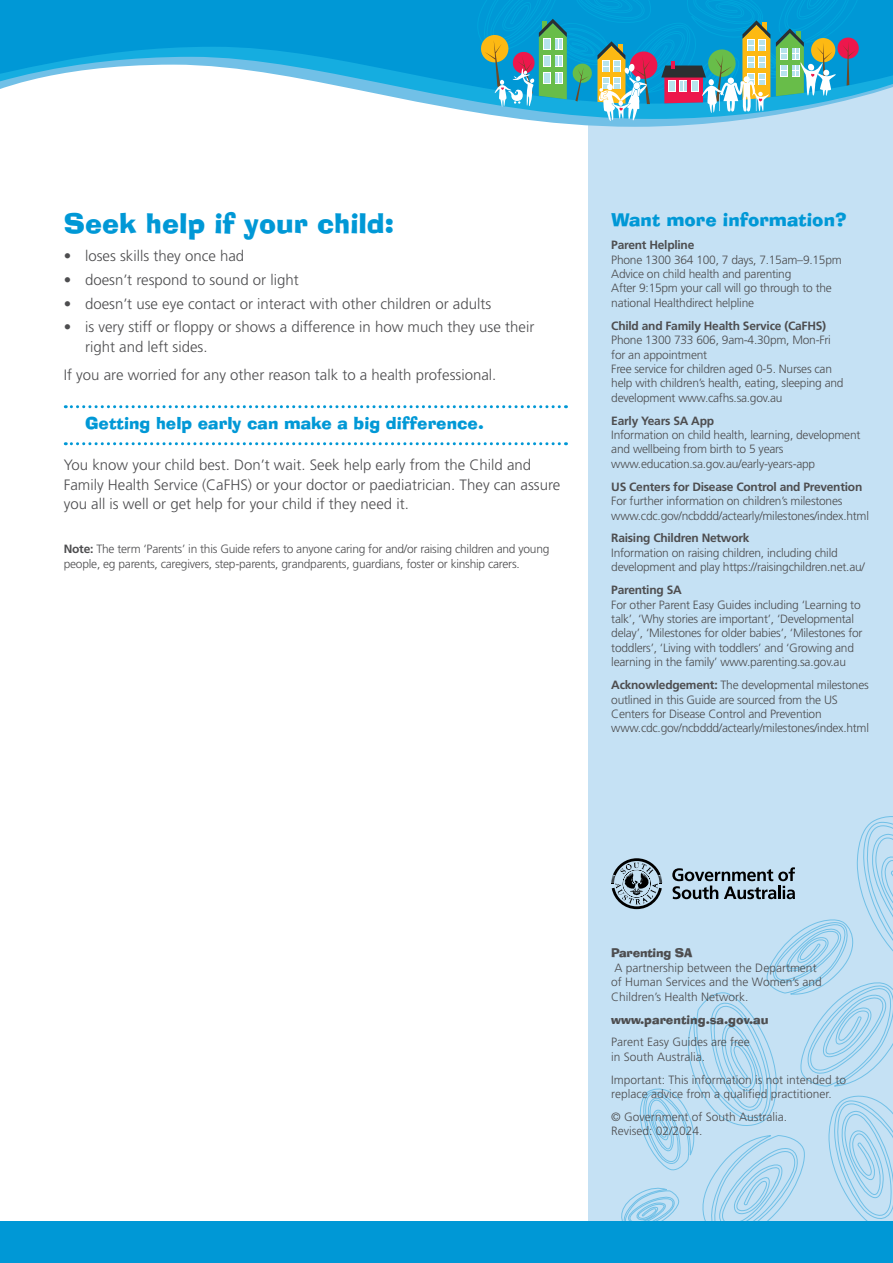
<style>
.page{position:relative;width:893px;height:1263px;background:#fff}
.page>*{position:absolute;margin:0;border:0;box-sizing:border-box;transform-origin:0 0}
.t1{font:27px "Ad Lib BT";color:#0098d6}
.t2{font:18px "Ad Lib BT";color:#0098d6}
.t3{font:16.5px "Ad Lib BT";color:#0098d6}
.t4{font:300 15px/19.5px "Frutiger LT Std";color:#4d4d4f}
.t5{font:300 12px/14.4px "Frutiger";letter-spacing:-.02em;color:#4d4d4f}
.t6{font:300 12px/14.4px "Frutiger";color:#4d4d4f}
.t7{font:700 12px "Frutiger";letter-spacing:-.02em;color:#4d4d4f}
.t8{font:12px "Ad Lib BT";color:#4d4d4f}
.t9{font:12px "Ad Lib BT";letter-spacing:-.02em;color:#4d4d4f}
.s1{font-weight:700}
</style>
<div class="page">
<div style="left:588px;top:63px;width:305px;height:1200px;background:#c5e1f4"></div>
<svg style="left:617px;top:816px;width:276px;height:406px"></svg>
<svg style="left:672px;top:867px;width:123px;height:32px"></svg>
<svg style="left:611px;top:858px;width:51px;height:51px"></svg>
<svg style="left:65px;top:405px;width:501px;height:3px"></svg>
<svg style="left:65px;top:442px;width:501px;height:3px"></svg>
<svg style="left:538px;top:121px;width:193px;height:6px"></svg>
<svg style="left:0;top:0;width:893px;height:104px;fill:#0098d6"></svg>
<svg style="left:466px;top:0;width:406px;height:121px;background:#47a6bd"></svg>
<div style="left:0;top:1222px;width:893px;height:41px;background:#0098d6"></div>
<h1 class="t1" style="left:64px;top:206px;width:332px">Seek help if your child:</h1>
<p class="t4" style="left:64px;top:246px;width:182px">• loses skills they once had</p>
<p class="t4" style="left:64px;top:270px;width:236px">• doesn’t respond to sound or light</p>
<p class="t4" style="left:64px;top:294px;width:429px">• doesn’t use eye contact or interact with other children or adults</p>
<p class="t4" style="left:85px;top:318px;width:451px;text-indent:-21px">• is very stiff or floppy or shows a difference in how much they use their right and left sides.</p>
<p class="t4" style="left:64px;top:365px;width:434px">If you are worried for any other reason talk to a health professional.</p>
<h3 class="t3" style="left:85px;top:413px;width:400px">Getting help early can make a big difference.</h3>
<p class="t4" style="left:64px;top:455px;width:498px">You know your child best. Don’t wait. Seek help early from the Child and<br>Family Health Service (CaFHS) or your doctor or paediatrician. They can assure you all is well or get help for your child if they need it.</p>
<p class="t5" style="left:64px;top:542px;width:487px"><span class="s1">Note:</span> The term ‘Parents’ in this Guide refers to anyone caring for and/or raising children and young people, eg parents, caregivers, step-parents, grandparents, guardians, foster or kinship carers.</p>
<h2 class="t2" style="left:611px;top:209px;width:237px">Want more information?</h2>
<p class="t7" style="left:611px;top:238px;width:85px">Parent Helpline</p>
<p class="t5" style="left:611px;top:252px;width:232px">Phone 1300 364 100, 7 days, 7.15am–9.15pm Advice on child health and parenting<br>After 9:15pm your call will go through to the national Healthdirect helpline</p>
<p class="t7" style="left:611px;top:318px;width:216px">Child and Family Health Service (CaFHS)</p>
<p class="t5" style="left:611px;top:333px;width:234px">Phone 1300 733 606, 9am-4.30pm, Mon-Fri for an appointment<br>Free service for children aged 0-5. Nurses can help with children’s health, eating, sleeping and development www.cafhs.sa.gov.au</p>
<p class="t7" style="left:611px;top:413px;width:104px">Early Years SA App</p>
<p class="t5" style="left:611px;top:428px;width:251px">Information on child health, learning, development and wellbeing from birth to 5 years www.education.sa.gov.au/early-years-app</p>
<p class="t7" style="left:611px;top:479px;width:253px">US Centers for Disease Control and Prevention</p>
<p class="t5" style="left:611px;top:494px;width:259px">For further information on children’s milestones www.cdc.gov/ncbddd/actearly/milestones/index.html</p>
<p class="t7" style="left:611px;top:531px;width:140px">Raising Children Network</p>
<p class="t5" style="left:611px;top:545px;width:255px">Information on raising children, including child development and play https://raisingchildren.net.au/</p>
<p class="t7" style="left:611px;top:583px;width:72px">Parenting SA</p>
<p class="t5" style="left:611px;top:597px;width:253px">For other Parent Easy Guides including ‘Learning to talk’, ‘Why stories are important’, ‘Developmental delay’, ‘Milestones for older babies’, ‘Milestones for toddlers’, ‘Living with toddlers’ and ‘Growing and learning in the family’ www.parenting.sa.gov.au</p>
<p class="t5" style="left:611px;top:678px;width:259px"><span class="s1">Acknowledgement:</span> The developmental milestones outlined in this Guide are sourced from the US Centers for Disease Control and Prevention www.cdc.gov/ncbddd/actearly/milestones/index.html</p>
<p class="t9" style="left:611px;top:945px;width:83px">Parenting SA</p>
<p class="t6" style="left:611px;top:960px;width:212px">A partnership between the Department of Human Services and the Women’s and<br>Children’s Health Network.</p>
<p class="t8" style="left:611px;top:1012px;width:159px">www.parenting.sa.gov.au</p>
<p class="t6" style="left:611px;top:1035px;width:140px">Parent Easy Guides are free in South Australia.</p>
<p class="t6" style="left:611px;top:1072px;width:236px">Important: This information is not intended to replace advice from a qualified practitioner.</p>
<p class="t6" style="left:611px;top:1110px;width:177px">© Government of South Australia.<br>Revised: 02/2024.</p>
</div>
